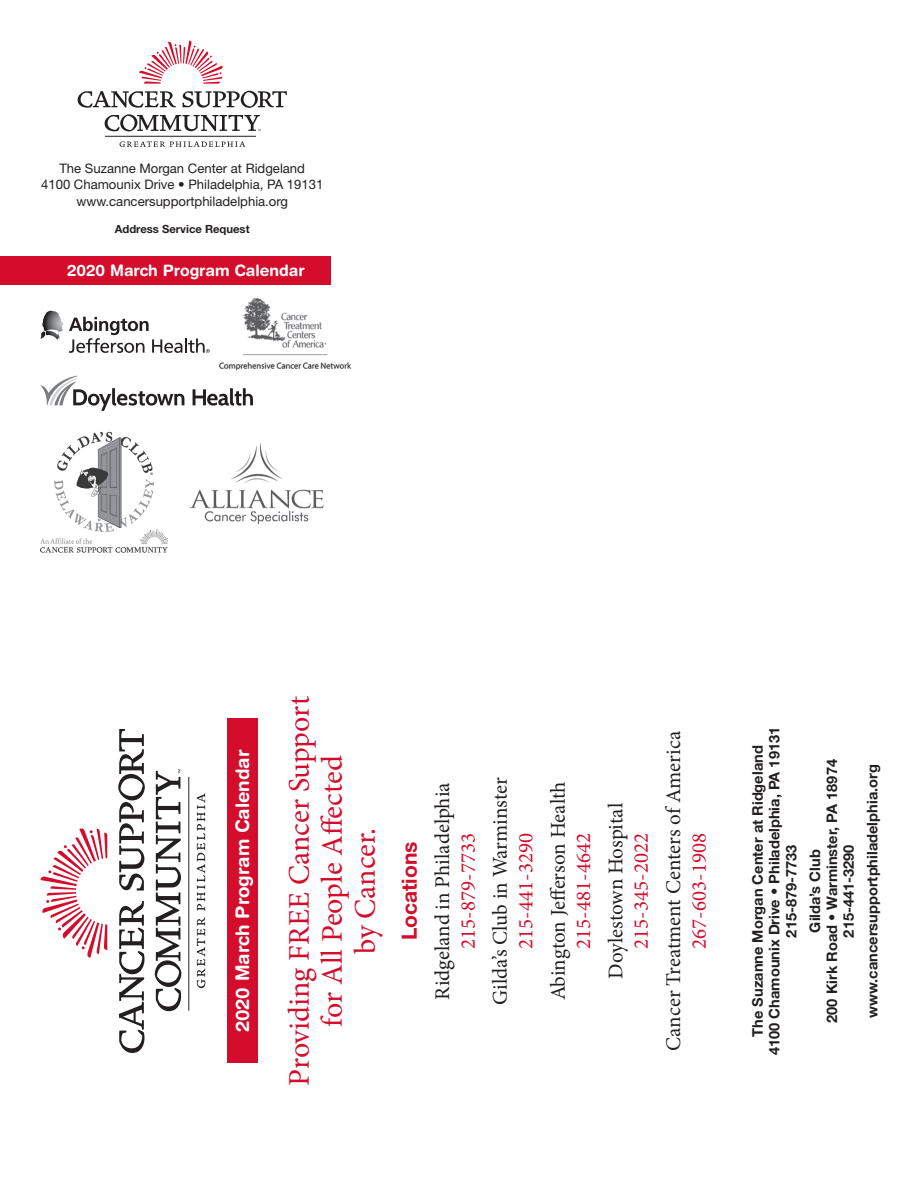
<style>
.page{position:relative;width:918px;height:1188px;background:#fff}
.page>*{position:absolute;margin:0;border:0;box-sizing:border-box;transform-origin:0 0}
.t1{font:30px/33px "Minion Pro";color:#d30d2b;text-align:center}
.t2{font:21px "Minion Pro";letter-spacing:-.005em;color:#231f20}
.t3{font:21px "Minion Pro";color:#d30d2b}
.t4{font:700 21px "Helvetica Neue LT Std";color:#d30d2b}
.t5{font:700 18.75px "Helvetica Rounded LT Std";color:#fff}
.t6{font:700 15.75px "Helvetica Rounded LT Std";color:#fff}
.t7{font:700 14.7px/16.8px "Helvetica Neue LT Std";color:#231f20;text-align:center}
.t8{font:13.2px/16.5px "Helvetica Neue LT Std";color:#231f20;text-align:center}
.t9{font:700 11.25px "Helvetica Neue LT Std";color:#231f20}
</style>
<div class="page">
<img style="left:189px;top:443px;width:135px;height:81px">
<img style="left:41px;top:431px;width:127px;height:122px">
<svg style="left:193px;top:388px;width:60px;height:18px"></svg>
<svg style="left:40px;top:376px;width:144px;height:35px"></svg>
<svg style="left:40px;top:311px;width:23px;height:29px"></svg>
<svg style="left:69px;top:317px;width:141px;height:36px"></svg>
<svg style="left:120px;top:141px;width:125px;height:6px"></svg>
<svg style="left:78px;top:91px;width:209px;height:17px"></svg>
<svg style="left:139px;top:41px;width:84px;height:43px"></svg>
<hr style="left:105px;top:136px;width:151px;height:1px;background:#231f20">
<svg style="left:105px;top:114px;width:156px;height:17px"></svg>
<svg style="left:197px;top:917px;width:8px;height:71px"></svg>
<svg style="left:197px;top:793px;width:8px;height:118px"></svg>
<svg style="left:118px;top:729px;width:27px;height:324px"></svg>
<svg style="left:41px;top:828px;width:66px;height:130px"></svg>
<hr style="left:189px;top:777px;width:1px;height:234px;background:#231f20">
<svg style="left:155px;top:769px;width:26px;height:242px"></svg>
<div style="left:0;top:256px;width:331px;height:29px;background:#d30d2b"></div>
<div style="left:228px;top:719px;width:30px;height:344px;background:#d30d2b"></div>
<img style="left:219px;top:297px;width:133px;height:74px">
<p class="t8" style="left:41px;top:160px;width:284px">The Suzanne Morgan Center at Ridgeland<br>4100 Chamounix Drive • Philadelphia, PA 19131 www.cancersupportphiladelphia.org</p>
<p class="t9" style="left:115px;top:222px;width:136px">Address Service Request</p>
<p class="t6" style="left:67px;top:261px;width:239px">2020 March Program Calendar</p>
<p class="t5" style="left:231px;top:1032px;width:284px;rotate:-90deg">2020 March Program Calendar</p>
<h1 class="t1" style="left:283px;top:1086px;width:391px;rotate:-90deg">Providing FREE Cancer Support for All People Affected<br>by Cancer.</h1>
<h2 class="t4" style="left:397px;top:940px;width:100px;rotate:-90deg">Locations</h2>
<h2 class="t2" style="left:428px;top:1000px;width:219px;rotate:-90deg">Ridgeland in Philadelphia</h2>
<h2 class="t3" style="left:454px;top:949px;width:117px;rotate:-90deg">215-879-7733</h2>
<h2 class="t2" style="left:486px;top:1005px;width:229px;rotate:-90deg">Gilda’s Club in Warminster</h2>
<h2 class="t3" style="left:512px;top:949px;width:117px;rotate:-90deg">215-441-3290</h2>
<h2 class="t2" style="left:544px;top:1000px;width:220px;rotate:-90deg">Abington Jefferson Health</h2>
<h2 class="t3" style="left:569px;top:949px;width:117px;rotate:-90deg">215-481-4642</h2>
<h2 class="t2" style="left:602px;top:979px;width:178px;rotate:-90deg">Doylestown Hospital</h2>
<h2 class="t3" style="left:627px;top:949px;width:117px;rotate:-90deg">215-345-2022</h2>
<h2 class="t2" style="left:659px;top:1051px;width:321px;rotate:-90deg">Cancer Treatment Centers of America</h2>
<h2 class="t3" style="left:685px;top:949px;width:117px;rotate:-90deg">267-603-1908</h2>
<p class="t7" style="left:749px;top:1055px;width:330px;rotate:-90deg">The Suzanne Morgan Center at Ridgeland<br>4100 Chamounix Drive • Philadelphia, PA 19131<br>215-879-7733</p>
<p class="t7" style="left:806px;top:1023px;width:265px;rotate:-90deg">Gilda’s Club<br>200 Kirk Road • Warminster, PA 18974<br>215-441-3290</p>
<p class="t7" style="left:864px;top:1018px;width:255px;rotate:-90deg">www.cancersupportphiladelphia.org</p>
</div>
